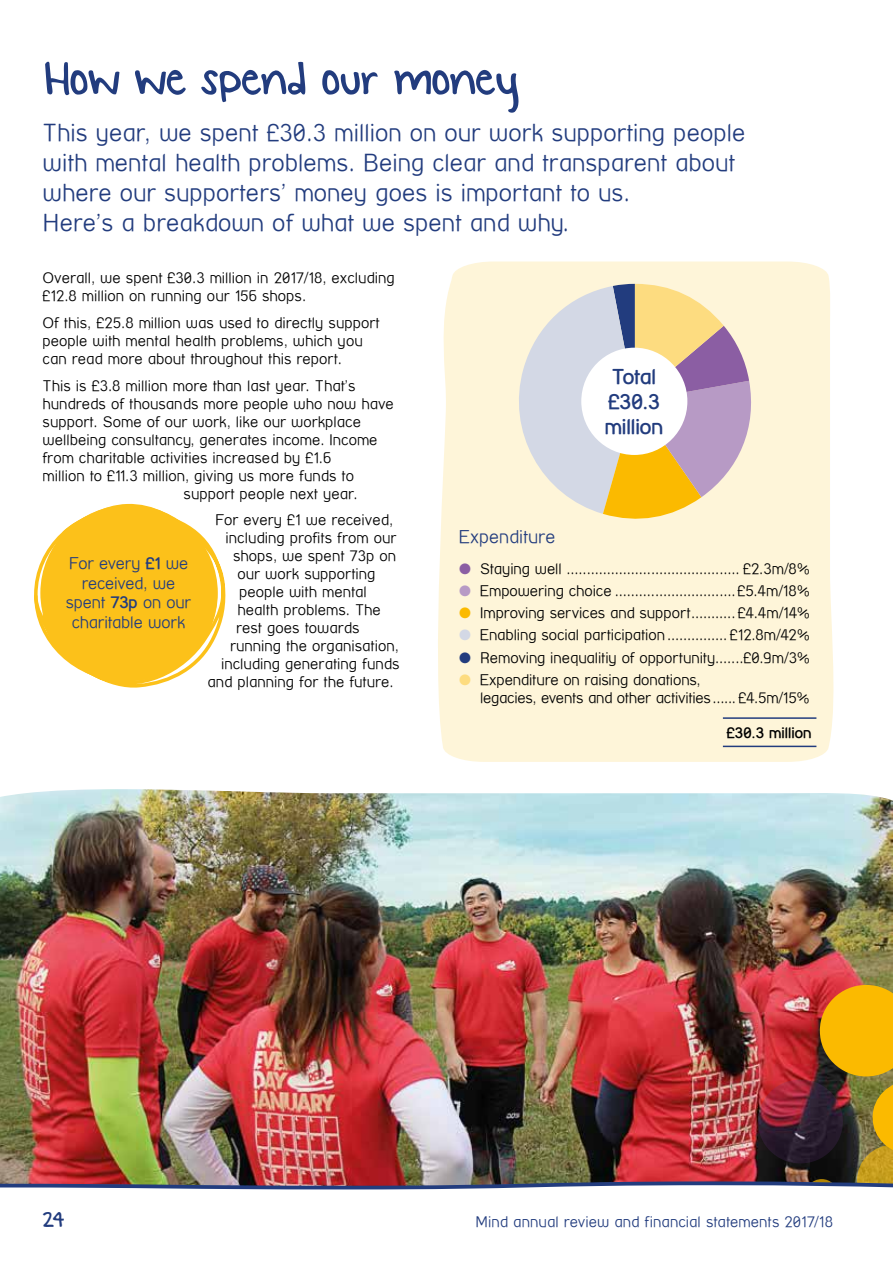
<style>
.page{position:relative;width:893px;height:1263px;background:#fff}
.page>*{position:absolute;margin:0;border:0;box-sizing:border-box;transform-origin:0 0}
.t1{font:51.75px "KG Small Town Southern Girl";color:#223c7e}
.t2{font:100 24px/30px "Street Corner";color:#223c7e}
.t3{font:24px "KG Small Town Southern Girl";color:#223c7e}
.t4{font:700 21px/25.2px "Street Corner";letter-spacing:-.005em;color:#223c7e;text-align:center}
.t5{font:100 18px "Street Corner";color:#223c7e}
.t6{font:100 16.5px/19.5px "Street Corner";letter-spacing:-.01em;color:#223c7e;text-align:center}
.t7{font:100 15px/18px "Street Corner";color:#000}
.t8{font:100 15px "Street Corner";letter-spacing:.005em;color:#223c7e}
.t9{font:700 15px "Street Corner";color:#000}
.s1{color:#8b5ea3}
.s2{color:#b79ac5}
.s3{color:#fbba00}
.s4{color:#d3d8e5}
.s5{color:#223c7e}
.s6{color:#fddc80}
.s7{font-weight:700}
</style>
<div class="page">
<img style="left:0;top:789px;width:893px;height:196px">
<div style="left:438px;top:261px;width:396px;height:501px;background:#fef5d9"></div>
<hr style="left:723px;top:717px;width:93px;height:2px;background:#223c7e">
<hr style="left:723px;top:746px;width:93px;height:1px;background:#223c7e">
<svg style="left:34px;top:503px;width:192px;height:185px"></svg>
<div style="left:40px;top:505px;width:178px;height:176px;background:#fcc11a;border-radius:50%"></div>
<svg style="left:506px;top:284px;width:251px;height:240px;background:#deceb8"></svg>
<div style="left:581px;top:348px;width:106px;height:107px;background:#fff;border-radius:50%"></div>
<img style="left:0;top:985px;width:893px;height:205px">
<h1 class="t1" style="left:43px;top:51px;width:477px">How we spend our money</h1>
<h2 class="t2" style="left:43px;top:118px;width:704px">This year, we spent £30.3 million on our work supporting people with mental health problems. Being clear and transparent about where our supporters’ money goes is important to us.<br>Here’s a breakdown of what we spent and why.</h2>
<p class="t7" style="left:43px;top:269px;width:354px">Overall, we spent £30.3 million in 2017/18, excluding £12.8 million on running our 156 shops.</p>
<p class="t7" style="left:43px;top:314px;width:339px">Of this, £25.8 million was used to directly support people with mental health problems, which you can read more about throughout this report.</p>
<p class="t7" style="left:43px;top:376px;width:315px">This is £3.8 million more than last year. That’s</p>
<p class="t7" style="left:43px;top:394px;width:353px">hundreds of thousands more people who now have</p>
<p class="t7" style="left:43px;top:412px;width:320px">support. Some of our work, like our workplace</p>
<p class="t7" style="left:43px;top:430px;width:337px">wellbeing consultancy, generates income. Income</p>
<p class="t7" style="left:43px;top:448px;width:290px">from charitable activities increased by £1.6</p>
<p class="t7" style="left:43px;top:466px;width:313px">million to £11.3 million, giving us more funds to</p>
<p class="t7" style="left:184px;top:484px;width:175px">support people next year.</p>
<p class="t7" style="left:215px;top:511px;width:180px">For every £1 we received,</p>
<p class="t7" style="left:226px;top:529px;width:172px">including profits from our</p>
<p class="t7" style="left:233px;top:547px;width:165px">shops, we spent 73p on</p>
<p class="t7" style="left:238px;top:565px;width:139px">our work supporting</p>
<p class="t7" style="left:239px;top:583px;width:129px">people with mental</p>
<p class="t7" style="left:238px;top:601px;width:145px">health problems. The</p>
<p class="t7" style="left:236px;top:619px;width:125px">rest goes towards</p>
<p class="t7" style="left:230px;top:637px;width:170px">running the organisation,</p>
<p class="t7" style="left:221px;top:655px;width:180px">including generating funds</p>
<p class="t7" style="left:208px;top:673px;width:188px">and planning for the future.</p>
<h3 class="t4" style="left:605px;top:364px;width:60px">Total £30.3 million</h3>
<p class="t5" style="left:459px;top:526px;width:98px">Expenditure</p>
<p class="t7" style="left:459px;top:559px;width:352px"><span class="s1">●</span> Staying well ........................................... £2.3m/8%</p>
<p class="t7" style="left:459px;top:582px;width:352px"><span class="s2">●</span> Empowering choice ..............................£5.4m/18%</p>
<p class="t7" style="left:459px;top:604px;width:352px"><span class="s3">●</span> Improving services and support........... £4.4m/14%</p>
<p class="t7" style="left:459px;top:626px;width:352px"><span class="s4">●</span> Enabling social participation............... £12.8m/42%</p>
<p class="t7" style="left:459px;top:648px;width:352px"><span class="s5">●</span> Removing inequalitiy of opportunity.......£0.9m/3%</p>
<p class="t7" style="left:480px;top:671px;width:331px;text-indent:-21px"><span class="s6">●</span> Expenditure on raising donations,<br>legacies, events and other activities...... £4.5m/15%</p>
<p class="t9" style="left:727px;top:724px;width:86px">£30.3 million</p>
<p class="t6" style="left:66px;top:554px;width:127px">For every <span class="s7">£1</span> we received, we spent <span class="s7">73p</span> on our charitable work</p>
<h2 class="t3" style="left:43px;top:1207px;width:23px">24</h2>
<p class="t8" style="left:476px;top:1213px;width:359px">Mind annual review and financial statements 2017/18</p>
</div>
